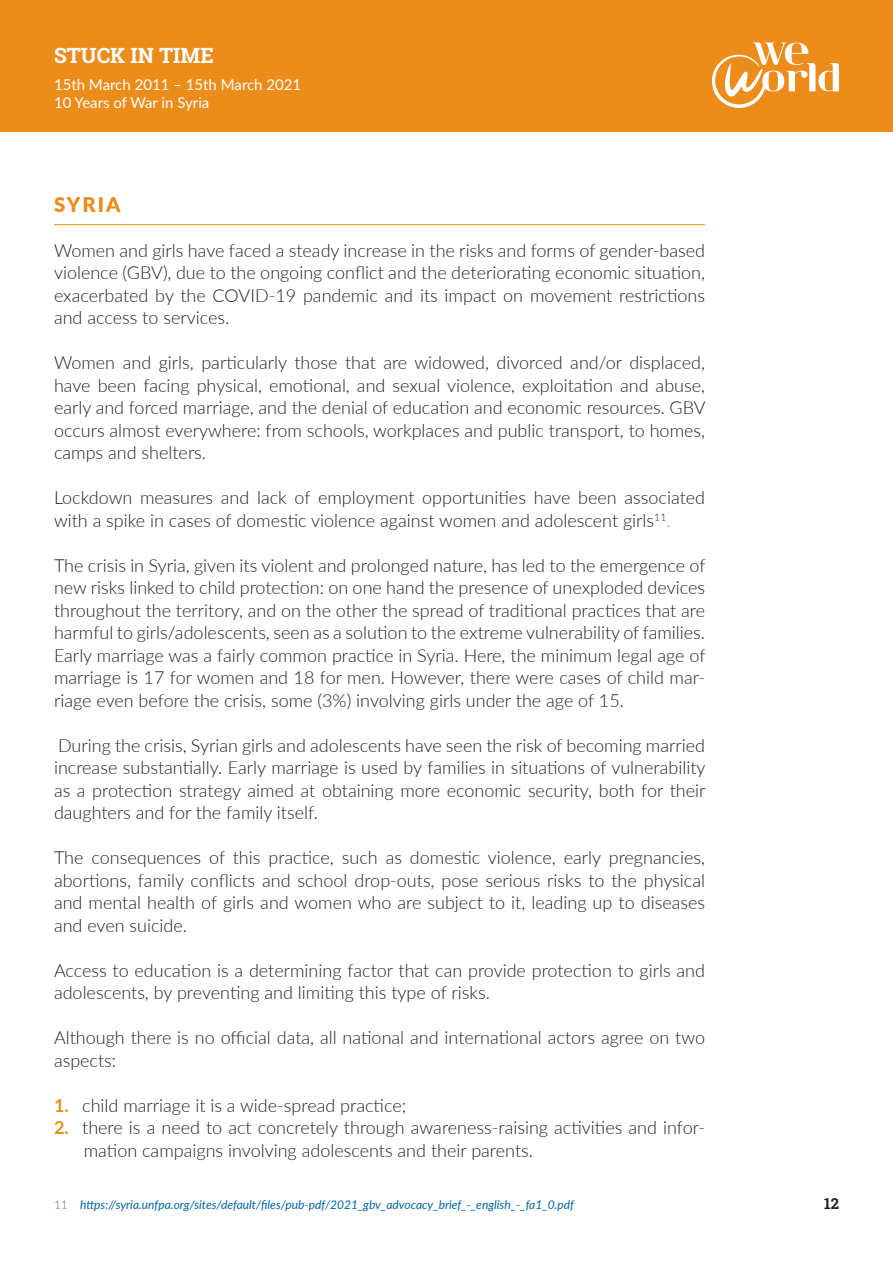
<style>
.page{position:relative;width:893px;height:1263px;background:#fff}
.page>*{position:absolute;margin:0;border:0;box-sizing:border-box;transform-origin:0 0}
.t1{font:700 21px "Roboto Slab";color:#fff}
.t2{font:900 20.25px "Lato";letter-spacing:.1em;color:#eb8c1b}
.testo{font:300 18px/22.5px "Lato";color:#231f20;text-align:justify}
.t3{font:15px/18px "Lato";color:#fff}
.t4{font:700 15px "Roboto Slab";color:#231f20}
.note{font:italic 12px "Lato";color:#0065a8}
.s1{color:#eb8c1b}
.s2{font-weight:700;color:#eb8c1b}
.s3{font-weight:300;font-style:normal;color:#6c6d70}
</style>
<div class="page">
<div style="left:0;top:0;width:893px;height:132px;background:#eb8c1b"></div>
<svg style="left:712px;top:43px;width:127px;height:65px"></svg>
<hr style="left:54px;top:224px;width:651px;height:1px;background:#eb8c1b">
<p class="t1" style="left:54px;top:41px;width:161px">STUCK IN TIME</p>
<p class="t3" style="left:54px;top:75px;width:249px">15th March 2011 – 15th March 2021<br>10 Years of War in Syria</p>
<h3 class="t2" style="left:54px;top:189px;width:68px">SYRIA</h3>
<p class="testo" style="left:54px;top:238px;width:653px">Women and girls have faced a steady increase in the risks and forms of gender-based violence (GBV), due to the ongoing conflict and the deteriorating economic situation, exacerbated by the COVID-19 pandemic and its impact on movement restrictions and access to services.</p>
<p class="testo" style="left:54px;top:351px;width:653px">Women and girls, particularly those that are widowed, divorced and/or displaced, have been facing physical, emotional, and sexual violence, exploitation and abuse, early and forced marriage, and the denial of education and economic resources. GBV occurs almost everywhere: from schools, workplaces and public transport, to homes, camps and shelters.</p>
<p class="testo" style="left:54px;top:486px;width:653px">Lockdown measures and lack of employment opportunities have been associated with a spike in cases of domestic violence against women and adolescent girls<sup>11</sup><span class="s1">.</span></p>
<p class="testo" style="left:54px;top:553px;width:653px">The crisis in Syria, given its violent and prolonged nature, has led to the emergence of new risks linked to child protection: on one hand the presence of unexploded devices throughout the territory, and on the other the spread of traditional practices that are harmful to girls/adolescents, seen as a solution to the extreme vulnerability of families.<br>Early marriage was a fairly common practice in Syria. Here, the minimum legal age of marriage is 17 for women and 18 for men. However, there were cases of child mar&shy;riage even before the crisis, some (3%) involving girls under the age of 15.</p>
<p class="testo" style="left:54px;top:733px;width:653px">During the crisis, Syrian girls and adolescents have seen the risk of becoming married increase substantially. Early marriage is used by families in situations of vulnerability as a protection strategy aimed at obtaining more economic security, both for their daughters and for the family itself.</p>
<p class="testo" style="left:54px;top:846px;width:653px">The consequences of this practice, such as domestic violence, early pregnancies, abortions, family conflicts and school drop-outs, pose serious risks to the physical and mental health of girls and women who are subject to it, leading up to diseases and even suicide.</p>
<p class="testo" style="left:54px;top:958px;width:653px">Access to education is a determining factor that can provide protection to girls and adolescents, by preventing and limiting this type of risks.</p>
<p class="testo" style="left:54px;top:1026px;width:653px">Although there is no official data, all national and international actors agree on two aspects:</p>
<p class="testo" style="left:54px;top:1093px;width:354px"><span class="s2">1.</span> child marriage it is a wide-spread practice;</p>
<p class="testo" style="left:84px;top:1116px;width:623px;text-indent:-30px"><span class="s2">2.</span> there is a need to act concretely through awareness-raising activities and infor&shy;mation campaigns involving adolescents and their parents.</p>
<p class="note" style="left:54px;top:1196px;width:521px"><span class="s3">11</span> https://syria.unfpa.org/sites/default/files/pub-pdf/2021_gbv_advocacy_brief_-_english_-_fa1_0.pdf</p>
<p class="t4" style="left:824px;top:1193px;width:16px">12</p>
</div>
